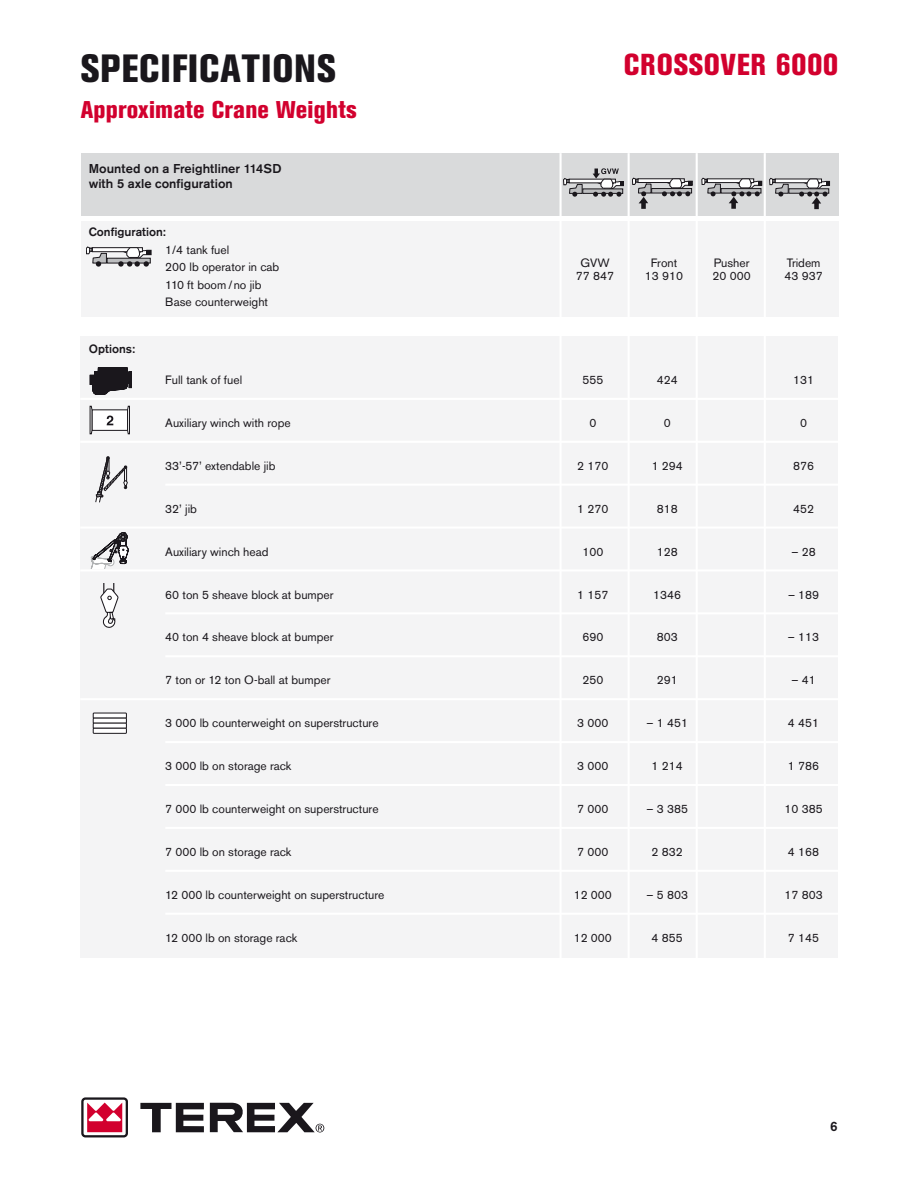
<style>
.page{position:relative;width:919px;height:1191px;background:#fff}
.page>*{position:absolute;margin:0;border:0;box-sizing:border-box;transform-origin:0 0}
.t1{font:800 39px "Akzidenz Grot Con BQ";letter-spacing:.02em;color:#1a171c}
.t2{font:800 30px "Akzidenz Grot Con BQ";letter-spacing:.025em;color:#d2002e}
.t3{font:800 24px "Akzidenz Grot Con BQ";letter-spacing:.01em;color:#d2002e}
.t4{font:500 13.5px "Akzidenz Grotesk BQ";color:#1a171c}
.t5{font:500 12.75px/15px "Akzidenz Grotesk BQ";color:#1a171c}
.t6{font:12px/17.4px "Akzidenz Grotesk BQ";color:#1a171c}
.t7{font:500 12px "Akzidenz Grotesk BQ";color:#1a171c}
</style>
<div class="page">
<svg style="left:140px;top:1102px;width:64px;height:30px"></svg>
<div style="left:81px;top:1097px;width:47px;height:40px;border:2px solid #1a171c;border-radius:3px"></div>
<svg style="left:210px;top:1102px;width:114px;height:30px"></svg>
<svg style="left:87px;top:1102px;width:35px;height:30px"></svg>
<div style="left:81px;top:336px;width:757px;height:621px;background:#f4f4f5"></div>
<div style="left:81px;top:219px;width:757px;height:98px;background:#f4f4f5"></div>
<div style="left:81px;top:153px;width:757px;height:64px;background:#d9dadb"></div>
<hr style="left:81px;top:216px;width:757px;height:4px;background:#fff">
<svg style="left:107px;top:247px;width:11px;height:5px"></svg>
<div style="left:107px;top:258px;width:43px;height:5px;background:#bcbdbf"></div>
<div style="left:107px;top:258px;width:43px;height:5px;border:1px solid #1a171c"></div>
<svg style="left:86px;top:246px;width:21px;height:21px"></svg>
<svg style="left:118px;top:247px;width:34px;height:20px"></svg>
<svg style="left:651px;top:178px;width:11px;height:5px"></svg>
<div style="left:651px;top:188px;width:40px;height:5px;background:#bcbdbf"></div>
<div style="left:651px;top:188px;width:40px;height:5px;border:1px solid #1a171c"></div>
<svg style="left:662px;top:178px;width:30px;height:18px"></svg>
<svg style="left:632px;top:178px;width:19px;height:31px"></svg>
<svg style="left:720px;top:179px;width:8px;height:4px"></svg>
<hr style="left:721px;top:189px;width:40px;height:4px;background:#bcbdbf">
<div style="left:720px;top:188px;width:41px;height:5px;border:1px solid #1a171c"></div>
<svg style="left:701px;top:178px;width:19px;height:18px"></svg>
<svg style="left:728px;top:178px;width:34px;height:31px"></svg>
<svg style="left:788px;top:179px;width:11px;height:4px"></svg>
<hr style="left:788px;top:189px;width:40px;height:4px;background:#bcbdbf">
<div style="left:788px;top:188px;width:40px;height:5px;border:1px solid #1a171c"></div>
<svg style="left:769px;top:178px;width:19px;height:18px"></svg>
<svg style="left:799px;top:178px;width:30px;height:31px"></svg>
<svg style="left:582px;top:179px;width:10px;height:4px"></svg>
<hr style="left:582px;top:189px;width:40px;height:4px;background:#bcbdbf">
<div style="left:582px;top:189px;width:41px;height:5px;border:1px solid #1a171c"></div>
<svg style="left:563px;top:178px;width:19px;height:19px"></svg>
<svg style="left:592px;top:168px;width:32px;height:29px"></svg>
<hr style="left:763px;top:153px;width:2px;height:914px;background:#fff">
<hr style="left:80px;top:398px;width:758px;height:2px;background:#fff">
<hr style="left:80px;top:441px;width:758px;height:2px;background:#fff">
<hr style="left:165px;top:483px;width:673px;height:3px;background:#fff">
<hr style="left:80px;top:526px;width:758px;height:2px;background:#fff">
<hr style="left:80px;top:569px;width:758px;height:2px;background:#fff">
<hr style="left:165px;top:612px;width:673px;height:2px;background:#fff">
<hr style="left:165px;top:655px;width:673px;height:2px;background:#fff">
<hr style="left:80px;top:698px;width:758px;height:2px;background:#fff">
<hr style="left:165px;top:741px;width:673px;height:2px;background:#fff">
<hr style="left:165px;top:784px;width:673px;height:2px;background:#fff">
<hr style="left:165px;top:827px;width:673px;height:2px;background:#fff">
<hr style="left:165px;top:869px;width:673px;height:3px;background:#fff">
<hr style="left:165px;top:912px;width:673px;height:2px;background:#fff">
<hr style="left:695px;top:153px;width:2px;height:914px;background:#fff">
<hr style="left:627px;top:153px;width:2px;height:914px;background:#fff">
<hr style="left:559px;top:153px;width:2px;height:914px;background:#fff">
<svg style="left:90px;top:367px;width:42px;height:28px"></svg>
<div style="left:92px;top:409px;width:36px;height:21px;background:#fff"></div>
<svg style="left:90px;top:406px;width:2px;height:28px"></svg>
<svg style="left:127px;top:406px;width:3px;height:28px"></svg>
<svg style="left:107px;top:415px;width:6px;height:10px"></svg>
<svg style="left:95px;top:456px;width:33px;height:47px"></svg>
<svg style="left:90px;top:532px;width:38px;height:37px"></svg>
<svg style="left:100px;top:584px;width:19px;height:44px"></svg>
<div style="left:93px;top:713px;width:33px;height:5px;background:#fff"></div>
<div style="left:93px;top:712px;width:34px;height:6px;border:1px solid #1a171c"></div>
<div style="left:93px;top:718px;width:33px;height:5px;background:#fff"></div>
<div style="left:93px;top:718px;width:34px;height:5px;border:1px solid #1a171c"></div>
<div style="left:93px;top:723px;width:33px;height:5px;background:#fff"></div>
<div style="left:93px;top:723px;width:34px;height:5px;border:1px solid #1a171c"></div>
<div style="left:93px;top:728px;width:33px;height:5px;background:#fff"></div>
<div style="left:93px;top:728px;width:34px;height:5px;border:1px solid #1a171c"></div>
<h1 class="t1" style="left:81px;top:46px;width:256px">SPECIFICATIONS</h1>
<h2 class="t2" style="left:623px;top:47px;width:216px">CROSSOVER 6000</h2>
<h3 class="t3" style="left:81px;top:96px;width:277px">Approximate Crane Weights</h3>
<p class="t5" style="left:89px;top:161px;width:194px">Mounted on a Freightliner 114SD with 5 axle configuration</p>
<p class="t7" style="left:89px;top:225px;width:79px">Configuration:</p>
<p class="t6" style="left:165px;top:241px;width:115px">1/4 tank fuel<br>200 lb operator in cab</p>
<p class="t6" style="left:165px;top:276px;width:98px">110 ft boom /no jib</p>
<p class="t7" style="left:89px;top:342px;width:48px">Options:</p>
<p class="t6" style="left:165px;top:293px;width:104px">Base counterweight</p>
<p class="t6" style="left:580px;top:254px;width:31px">GVW</p>
<p class="t6" style="left:650px;top:254px;width:28px">Front</p>
<p class="t6" style="left:713px;top:254px;width:37px">Pusher</p>
<p class="t6" style="left:786px;top:254px;width:35px">Tridem</p>
<p class="t6" style="left:576px;top:267px;width:40px">77 847</p>
<p class="t6" style="left:645px;top:267px;width:40px">13 910</p>
<p class="t6" style="left:712px;top:267px;width:40px">20 000</p>
<p class="t6" style="left:784px;top:267px;width:40px">43 937</p>
<p class="t6" style="left:165px;top:371px;width:78px">Full tank of fuel</p>
<p class="t6" style="left:582px;top:371px;width:22px">555</p>
<p class="t6" style="left:656px;top:371px;width:22px">424</p>
<p class="t6" style="left:793px;top:371px;width:22px">131</p>
<p class="t6" style="left:165px;top:414px;width:127px">Auxiliary winch with rope</p>
<p class="t6" style="left:589px;top:414px;width:8px">0</p>
<p class="t6" style="left:663px;top:414px;width:8px">0</p>
<p class="t6" style="left:800px;top:414px;width:8px">0</p>
<p class="t6" style="left:165px;top:457px;width:112px">33’-57’ extendable jib</p>
<p class="t6" style="left:577px;top:457px;width:33px">2 170</p>
<p class="t6" style="left:651px;top:457px;width:33px">1 294</p>
<p class="t6" style="left:793px;top:457px;width:22px">876</p>
<p class="t6" style="left:165px;top:500px;width:33px">32’ jib</p>
<p class="t6" style="left:577px;top:500px;width:33px">1 270</p>
<p class="t6" style="left:656px;top:500px;width:22px">818</p>
<p class="t6" style="left:793px;top:500px;width:22px">452</p>
<p class="t6" style="left:165px;top:543px;width:105px">Auxiliary winch head</p>
<p class="t6" style="left:582px;top:543px;width:22px">100</p>
<p class="t6" style="left:656px;top:543px;width:22px">128</p>
<p class="t6" style="left:791px;top:543px;width:26px">– 28</p>
<p class="t6" style="left:165px;top:585px;width:170px">60 ton 5 sheave block at bumper</p>
<p class="t6" style="left:577px;top:585px;width:33px">1 157</p>
<p class="t6" style="left:653px;top:585px;width:29px">1346</p>
<p class="t6" style="left:788px;top:585px;width:33px">– 189</p>
<p class="t6" style="left:165px;top:628px;width:170px">40 ton 4 sheave block at bumper</p>
<p class="t6" style="left:582px;top:628px;width:22px">690</p>
<p class="t6" style="left:656px;top:628px;width:22px">803</p>
<p class="t6" style="left:787px;top:628px;width:33px">– 113</p>
<p class="t6" style="left:165px;top:671px;width:167px">7 ton or 12 ton O-ball at bumper</p>
<p class="t6" style="left:582px;top:671px;width:22px">250</p>
<p class="t6" style="left:656px;top:671px;width:22px">291</p>
<p class="t6" style="left:791px;top:671px;width:26px">– 41</p>
<p class="t6" style="left:165px;top:714px;width:215px">3 000 lb counterweight on superstructure</p>
<p class="t6" style="left:577px;top:714px;width:33px">3 000</p>
<p class="t6" style="left:646px;top:714px;width:43px">– 1 451</p>
<p class="t6" style="left:787px;top:714px;width:33px">4 451</p>
<p class="t6" style="left:165px;top:757px;width:127px">3 000 lb on storage rack</p>
<p class="t6" style="left:577px;top:757px;width:33px">3 000</p>
<p class="t6" style="left:651px;top:757px;width:33px">1 214</p>
<p class="t6" style="left:787px;top:757px;width:33px">1 786</p>
<p class="t6" style="left:165px;top:800px;width:215px">7 000 lb counterweight on superstructure</p>
<p class="t6" style="left:577px;top:800px;width:33px">7 000</p>
<p class="t6" style="left:646px;top:800px;width:43px">– 3 385</p>
<p class="t6" style="left:784px;top:800px;width:40px">10 385</p>
<p class="t6" style="left:165px;top:843px;width:127px">7 000 lb on storage rack</p>
<p class="t6" style="left:577px;top:843px;width:33px">7 000</p>
<p class="t6" style="left:651px;top:843px;width:33px">2 832</p>
<p class="t6" style="left:787px;top:843px;width:33px">4 168</p>
<p class="t6" style="left:165px;top:886px;width:221px">12 000 lb counterweight on superstructure</p>
<p class="t6" style="left:573px;top:886px;width:40px">12 000</p>
<p class="t6" style="left:646px;top:886px;width:43px">– 5 803</p>
<p class="t6" style="left:784px;top:886px;width:40px">17 803</p>
<p class="t6" style="left:165px;top:929px;width:133px">12 000 lb on storage rack</p>
<p class="t6" style="left:573px;top:929px;width:40px">12 000</p>
<p class="t6" style="left:651px;top:929px;width:33px">4 855</p>
<p class="t6" style="left:787px;top:929px;width:33px">7 145</p>
<p class="t4" style="left:830px;top:1117px;width:9px">6</p>
</div>
